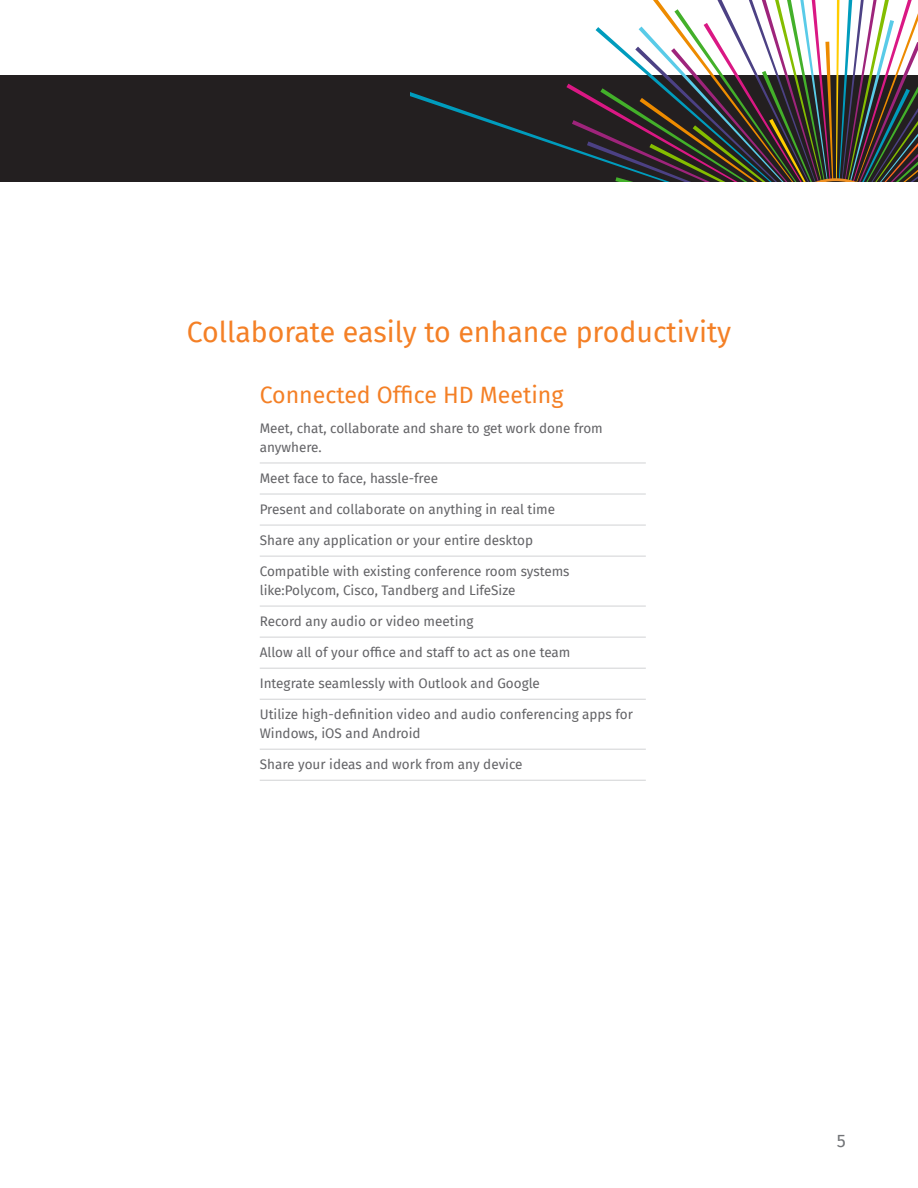
<style>
.page{position:relative;width:918px;height:1188px;background:#fff}
.page>*{position:absolute;margin:0;border:0;box-sizing:border-box;transform-origin:0 0}
.Body_Copy_9_13{font:28.5px "Fira Sans";color:#f48026}
.Body_Copy_9_13-2{font:23.1px "Fira Sans";color:#f48026}
.t1{font:18px "Fira Sans";color:#727477}
.t2{font:13.5px/18.9px "Fira Sans";color:#636366}
</style>
<div class="page">
<hr style="left:260px;top:463px;width:386px;height:1px;background:#d1d2d4">
<hr style="left:260px;top:494px;width:386px;height:1px;background:#d1d2d4">
<hr style="left:260px;top:525px;width:386px;height:1px;background:#d1d2d4">
<hr style="left:260px;top:556px;width:386px;height:1px;background:#d1d2d4">
<hr style="left:260px;top:606px;width:386px;height:1px;background:#d1d2d4">
<hr style="left:260px;top:637px;width:386px;height:1px;background:#d1d2d4">
<hr style="left:260px;top:668px;width:386px;height:1px;background:#d1d2d4">
<hr style="left:260px;top:699px;width:386px;height:1px;background:#d1d2d4">
<hr style="left:260px;top:749px;width:386px;height:1px;background:#d1d2d4">
<hr style="left:260px;top:780px;width:386px;height:1px;background:#d1d2d4">
<div style="left:0;top:75px;width:918px;height:106px;background:#231f20"></div>
<svg style="left:410px;top:0;width:508px;height:181px"></svg>
<p class="Body_Copy_9_13" style="left:187px;top:311px;width:546px">Collaborate easily to enhance productivity</p>
<p class="Body_Copy_9_13-2" style="left:260px;top:378px;width:305px">Connected Office HD Meeting</p>
<p class="t2" style="left:260px;top:419px;width:345px">Meet, chat, collaborate and share to get work done from anywhere.</p>
<p class="t2" style="left:260px;top:468px;width:180px">Meet face to face, hassle-free</p>
<p class="t2" style="left:260px;top:500px;width:297px">Present and collaborate on anything in real time</p>
<p class="t2" style="left:260px;top:531px;width:275px">Share any application or your entire desktop</p>
<p class="t2" style="left:260px;top:562px;width:311px">Compatible with existing conference room systems like:Polycom, Cisco, Tandberg and LifeSize</p>
<p class="t2" style="left:260px;top:612px;width:215px">Record any audio or video meeting</p>
<p class="t2" style="left:260px;top:643px;width:312px">Allow all of your office and staff to act as one team</p>
<p class="t2" style="left:260px;top:674px;width:282px">Integrate seamlessly with Outlook and Google</p>
<p class="t2" style="left:260px;top:705px;width:375px">Utilize high-definition video and audio conferencing apps for<br>Windows, iOS and Android</p>
<p class="t2" style="left:260px;top:755px;width:264px">Share your ideas and work from any device</p>
<p class="t1" style="left:837px;top:1127px;width:11px">5</p>
</div>
